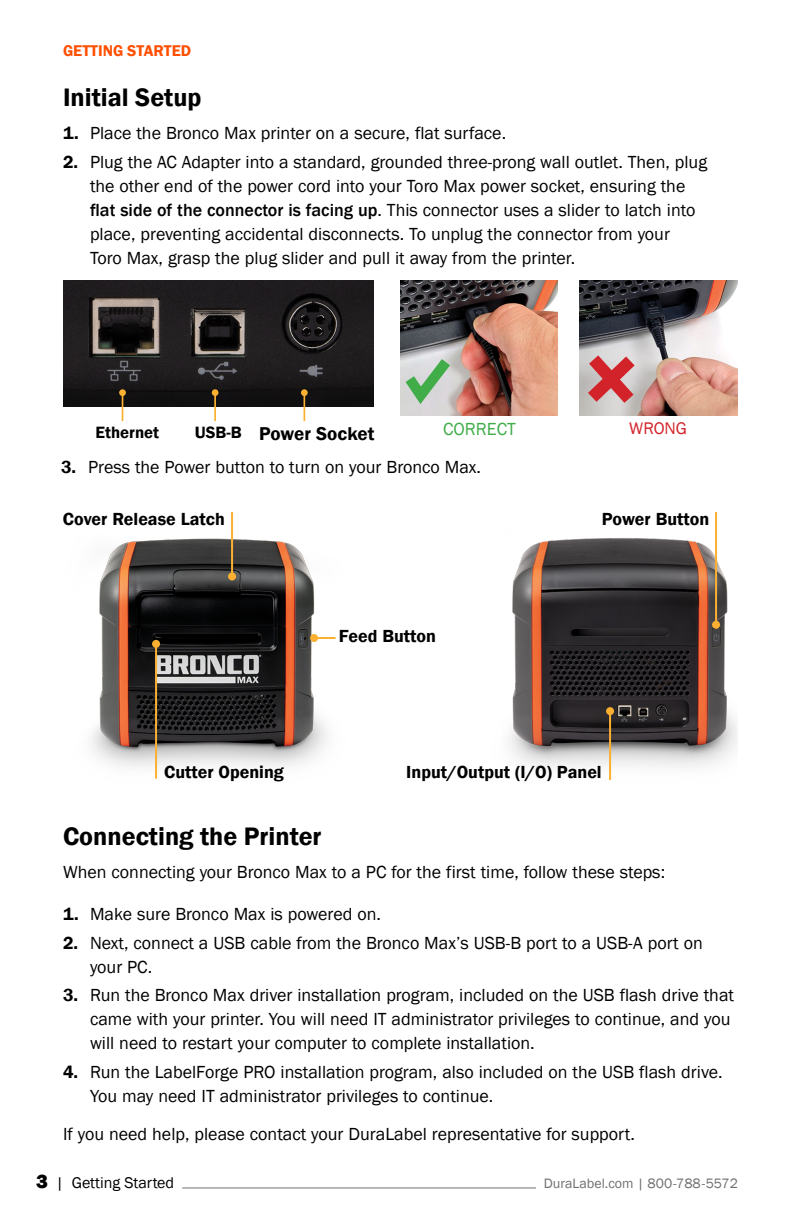
<style>
.page{position:relative;width:792px;height:1224px;background:#fff}
.page>*{position:absolute;margin:0;border:0;box-sizing:border-box;transform-origin:0 0}
.SubHead_1{font:600 26px "Franklin Gothic";color:#000}
.Body{font:600 19.2px "Franklin Gothic";color:#000}
.Body-2{font:18px/24px "Franklin Gothic";color:#000}
.Body-3{font:600 18px "Franklin Gothic";color:#000}
.Body-4{font:18px "Franklin Gothic";color:#41ad49}
.Chapter_Head{font:17.2px "Franklin Gothic";color:#d2232a}
.Body-5{font:600 16.8px "Franklin Gothic";color:#000}
.t1{font:16px "Franklin Gothic";color:#000}
.t2{font:600 16px "Franklin Gothic";color:#ff4f00}
.t3{font:14px "Franklin Gothic";color:#6d6e71}
.s1{font-weight:600}
.s2{font-weight:500}
.s3{font-weight:800;font-size:20px}
</style>
<div class="page">
<hr style="left:182px;top:1188px;width:354px;height:1px;background:#6d6e71">
<img style="left:400px;top:280px;width:158px;height:135px">
<img style="left:579px;top:280px;width:159px;height:135px">
<svg style="left:400px;top:348px;width:60px;height:65px;background:#bac9ba"></svg>
<svg style="left:579px;top:342px;width:69px;height:74px;background:#cba1a1"></svg>
<img style="left:63px;top:280px;width:310px;height:127px">
<svg style="left:304px;top:396px;width:1px;height:25px"></svg>
<div style="left:301px;top:389px;width:7px;height:7px;background:#fbb031;border-radius:50%"></div>
<hr style="left:214px;top:393px;width:2px;height:28px;background:#fbb031">
<div style="left:212px;top:389px;width:7px;height:7px;background:#fbb031;border-radius:50%"></div>
<svg style="left:122px;top:396px;width:1px;height:25px"></svg>
<div style="left:119px;top:389px;width:7px;height:7px;background:#fbb031;border-radius:50%"></div>
<img style="left:91px;top:534px;width:236px;height:244px">
<img style="left:510px;top:526px;width:228px;height:254px">
<hr style="left:715px;top:512px;width:2px;height:113px;background:#fbb031">
<div style="left:712px;top:621px;width:8px;height:8px;background:#fbb031;border-radius:50%"></div>
<hr style="left:314px;top:637px;width:22px;height:2px;background:#fbb031">
<div style="left:310px;top:634px;width:8px;height:8px;background:#fbb031;border-radius:50%"></div>
<hr style="left:609px;top:711px;width:2px;height:69px;background:#fbb031">
<div style="left:606px;top:707px;width:8px;height:8px;background:#fbb031;border-radius:50%"></div>
<hr style="left:231px;top:512px;width:2px;height:64px;background:#fbb031">
<div style="left:228px;top:572px;width:8px;height:8px;background:#fbb031;border-radius:50%"></div>
<hr style="left:155px;top:644px;width:2px;height:135px;background:#fbb031">
<div style="left:152px;top:640px;width:8px;height:8px;background:#fbb031;border-radius:50%"></div>
<p class="t2" style="left:63px;top:41px;width:20px">Getting</p>
<p class="t2" style="left:127px;top:41px;width:20px">Started</p>
<p class="SubHead_1" style="left:63px;top:81px;width:140px">Initial Setup</p>
<p class="Body-2" style="left:63px;top:121px;width:445px"><span class="s1">1.</span> Place the Bronco Max printer on a secure, flat surface.</p>
<p class="Body-2" style="left:90px;top:150px;width:619px;text-indent:-27px"><span class="s1">2.</span> Plug the AC Adapter into a standard, grounded three-prong wall outlet. Then, plug the other end of the power cord into your Toro Max power socket, ensuring the <span class="s2">flat side of the connector is facing up</span>. This connector uses a slider to latch into place, preventing accidental disconnects. To unplug the connector from your<br>Toro Max, grasp the plug slider and pull it away from the printer.</p>
<p class="Body-5" style="left:96px;top:422px;width:65px">Ethernet</p>
<p class="Body-5" style="left:195px;top:422px;width:48px">USB-B</p>
<p class="Body" style="left:259px;top:422px;width:117px">Power Socket</p>
<p class="Body-4" style="left:443px;top:418px;width:74px">CORRECT</p>
<p class="Chapter_Head" style="left:629px;top:418px;width:59px">WRONG</p>
<p class="Body-2" style="left:61px;top:455px;width:422px"><span class="s1">3.</span> Press the Power button to turn on your Bronco Max.</p>
<p class="Body-3" style="left:63px;top:508px;width:164px">Cover Release Latch</p>
<p class="Body-3" style="left:602px;top:508px;width:109px">Power Button</p>
<p class="Body-3" style="left:339px;top:624px;width:99px">Feed Button</p>
<p class="Body-3" style="left:164px;top:761px;width:121px">Cutter Opening</p>
<p class="Body-3" style="left:406px;top:761px;width:197px">Input/Output (I/O) Panel</p>
<p class="SubHead_1" style="left:63px;top:820px;width:260px">Connecting the Printer</p>
<p class="Body-2" style="left:63px;top:860px;width:604px">When connecting your Bronco Max to a PC for the first time, follow these steps:</p>
<p class="Body-2" style="left:63px;top:902px;width:320px"><span class="s1">1.</span> Make sure Bronco Max is powered on.</p>
<p class="Body-2" style="left:90px;top:931px;width:614px;text-indent:-27px"><span class="s1">2.</span> Next, connect a USB cable from the Bronco Max’s USB-B port to a USB-A port on your PC.</p>
<p class="Body-2" style="left:90px;top:984px;width:646px;text-indent:-27px"><span class="s1">3.</span> Run the Bronco Max driver installation program, included on the USB flash drive that came with your printer. You will need IT administrator privileges to continue, and you will need to restart your computer to complete installation.</p>
<p class="Body-2" style="left:90px;top:1060px;width:634px;text-indent:-27px"><span class="s1">4.</span> Run the LabelForge PRO installation program, also included on the USB flash drive.<br>You may need IT administrator privileges to continue.</p>
<p class="Body-2" style="left:63px;top:1122px;width:573px">If you need help, please contact your DuraLabel representative for support.</p>
<p class="t1" style="left:36px;top:1173px;width:140px"><span class="s3">3</span> | Getting Started</p>
<p class="t3" style="left:544px;top:1175px;width:196px">DuraLabel.com | 800-788-5572</p>
</div>
